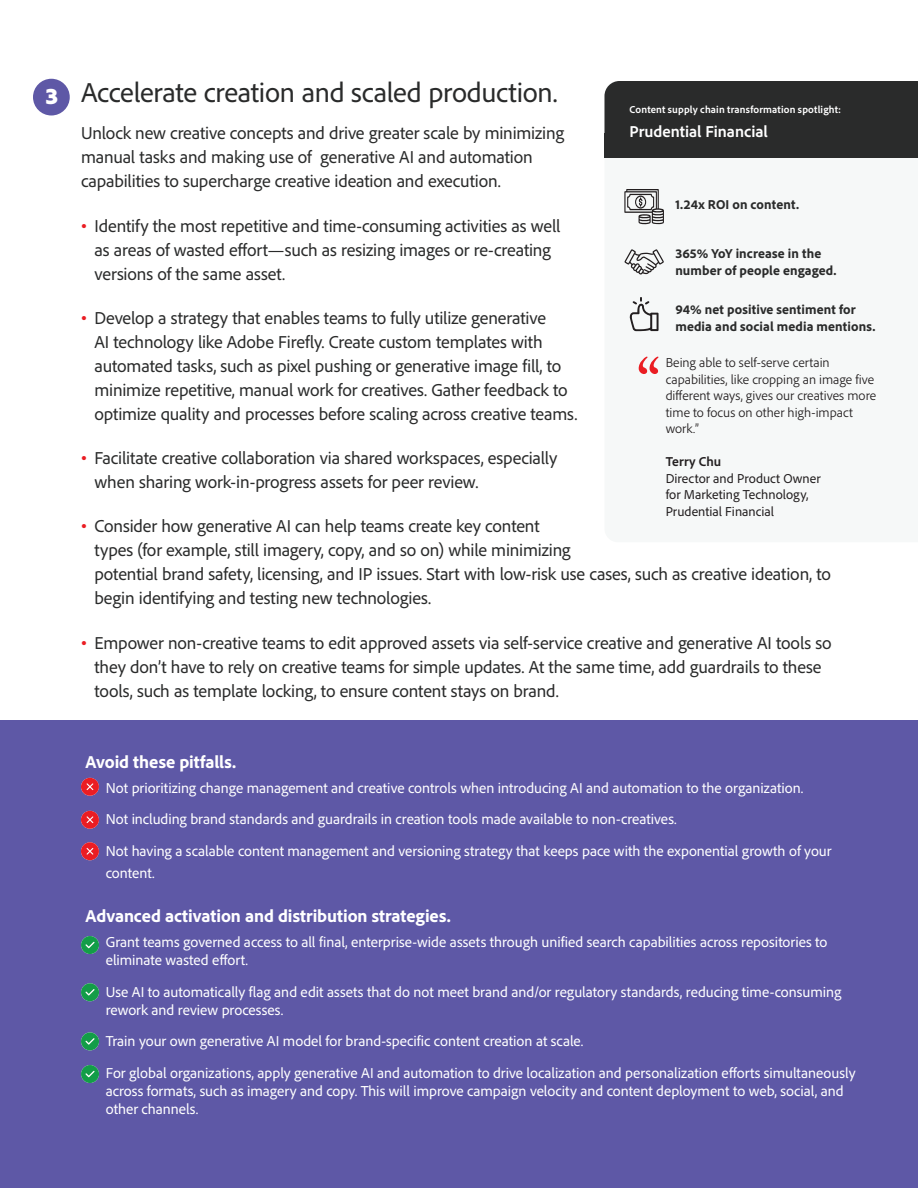
<style>
.page{position:relative;width:918px;height:1188px;background:#fff}
.page>*{position:absolute;margin:0;border:0;box-sizing:border-box;transform-origin:0 0}
.t1{font:28.5px "Adobe Clean";letter-spacing:-.01em;color:#2a2b2b}
.t2{font:900 24px "Adobe Clean";color:#fff}
.t3{font:18px/24px "Adobe Clean";letter-spacing:-.01em;color:#2a2b2b}
.t4{font:800 18px "Adobe Clean";color:#fff}
.t5{font:700 16.5px "Adobe Clean";color:#fff}
.t6{font:15px/18px "Adobe Clean";color:#fff}
.t7{font:300 13.5px/16.5px "Adobe Clean";letter-spacing:.005em;color:#231f20}
.t8{font:800 13.5px/16.5px "Adobe Clean";letter-spacing:.01em;color:#2a2b2b}
.t9{font:13.5px/16.5px "Adobe Clean";letter-spacing:.005em;color:#231f20}
.t10{font:700 13.5px "Adobe Clean";letter-spacing:.005em;color:#231f20}
.t11{font:700 10.5px "Adobe Clean";letter-spacing:.015em;color:#fff}
.s1{font-family:"Arial";font-size:16.5px;color:#ea1d23}
</style>
<div class="page">
<div style="left:0;top:721px;width:918px;height:467px;background:#5e58a6"></div>
<svg style="left:81px;top:936px;width:18px;height:18px"></svg>
<svg style="left:81px;top:983px;width:18px;height:18px"></svg>
<svg style="left:81px;top:1032px;width:18px;height:18px"></svg>
<svg style="left:81px;top:1065px;width:18px;height:18px"></svg>
<svg style="left:81px;top:778px;width:18px;height:18px"></svg>
<svg style="left:81px;top:811px;width:18px;height:18px"></svg>
<svg style="left:81px;top:842px;width:18px;height:18px"></svg>
<div style="left:33px;top:79px;width:37px;height:37px;background:#5e58a6;border-radius:50%"></div>
<div style="left:605px;top:81px;width:313px;height:52px;background:#2a2b2b"></div>
<svg style="left:639px;top:357px;width:19px;height:17px"></svg>
<div style="left:604px;top:133px;width:314px;height:25px;background:#2a2b2b"></div>
<svg style="left:624px;top:189px;width:40px;height:35px"></svg>
<svg style="left:624px;top:249px;width:40px;height:26px"></svg>
<svg style="left:630px;top:297px;width:29px;height:34px"></svg>
<h2 class="t2" style="left:45px;top:80px;width:14px">3</h2>
<h1 class="t1" style="left:81px;top:74px;width:478px">Accelerate creation and scaled production.</h1>
<p class="t3" style="left:81px;top:121px;width:485px">Unlock new creative concepts and drive greater scale by minimizing manual tasks and making use of generative AI and automation capabilities to supercharge creative ideation and execution.</p>
<p class="t3" style="left:94px;top:213px;width:467px;text-indent:-13px"><span class="s1">•</span> Identify the most repetitive and time-consuming activities as well as areas of wasted effort—such as resizing images or re-creating versions of the same asset.</p>
<p class="t3" style="left:94px;top:305px;width:484px;text-indent:-13px"><span class="s1">•</span> Develop a strategy that enables teams to fully utilize generative<br>AI technology like Adobe Firefly. Create custom templates with automated tasks, such as pixel pushing or generative image fill, to minimize repetitive, manual work for creatives. Gather feedback to optimize quality and processes before scaling across creative teams.</p>
<p class="t3" style="left:94px;top:445px;width:464px;text-indent:-13px"><span class="s1">•</span> Facilitate creative collaboration via shared workspaces, especially when sharing work-in-progress assets for peer review.</p>
<p class="t3" style="left:94px;top:514px;width:738px;text-indent:-13px"><span class="s1">•</span> Consider how generative AI can help teams create key content<br>types (for example, still imagery, copy, and so on) while minimizing<br>potential brand safety, licensing, and IP issues. Start with low-risk use cases, such as creative ideation, to begin identifying and testing new technologies.</p>
<p class="t3" style="left:94px;top:630px;width:739px;text-indent:-13px"><span class="s1">•</span> Empower non-creative teams to edit approved assets via self-service creative and generative AI tools so they don’t have to rely on creative teams for simple updates. At the same time, add guardrails to these tools, such as template locking, to ensure content stays on brand.</p>
<p class="t11" style="left:630px;top:103px;width:213px">Content supply chain transformation spotlight:</p>
<p class="t5" style="left:630px;top:121px;width:140px">Prudential Financial</p>
<p class="t8" style="left:675px;top:196px;width:125px">1.24x ROI on content.</p>
<p class="t8" style="left:675px;top:245px;width:163px">365% YoY increase in the number of people engaged.</p>
<p class="t8" style="left:675px;top:301px;width:202px">94% net positive sentiment for media and social media mentions.</p>
<p class="t7" style="left:666px;top:354px;width:212px">Being able to self-serve certain capabilities, like cropping an image five different ways, gives our creatives more time to focus on other high-impact work.”</p>
<p class="t10" style="left:666px;top:453px;width:57px">Terry Chu</p>
<p class="t9" style="left:666px;top:470px;width:156px">Director and Product Owner for Marketing Technology,<br>Prudential Financial</p>
<p class="t4" style="left:86px;top:750px;width:152px">Avoid these pitfalls.</p>
<p class="t6" style="left:86px;top:778px;width:720px">1. Not prioritizing change management and creative controls when introducing AI and automation to the organization.</p>
<p class="t6" style="left:86px;top:810px;width:593px">2. Not including brand standards and guardrails in creation tools made available to non-creatives.</p>
<p class="t6" style="left:106px;top:839px;width:727px;line-height:22.5px;text-indent:-20px">3. Not having a scalable content management and versioning strategy that keeps pace with the exponential growth of your content.</p>
<p class="t4" style="left:86px;top:905px;width:367px">Advanced activation and distribution strategies.</p>
<p class="t6" style="left:106px;top:933px;width:723px;text-indent:-20px">4. Grant teams governed access to all final, enterprise-wide assets through unified search capabilities across repositories to eliminate wasted effort.</p>
<p class="t6" style="left:106px;top:982px;width:737px;text-indent:-20px">5. Use AI to automatically flag and edit assets that do not meet brand and/or regulatory standards, reducing time-consuming rework and review processes.</p>
<p class="t6" style="left:86px;top:1032px;width:500px">6. Train your own generative AI model for brand-specific content creation at scale.</p>
<p class="t6" style="left:106px;top:1063px;width:751px;text-indent:-20px">7. For global organizations, apply generative AI and automation to drive localization and personalization efforts simultaneously across formats, such as imagery and copy. This will improve campaign velocity and content deployment to web, social, and other channels.</p>
</div>
